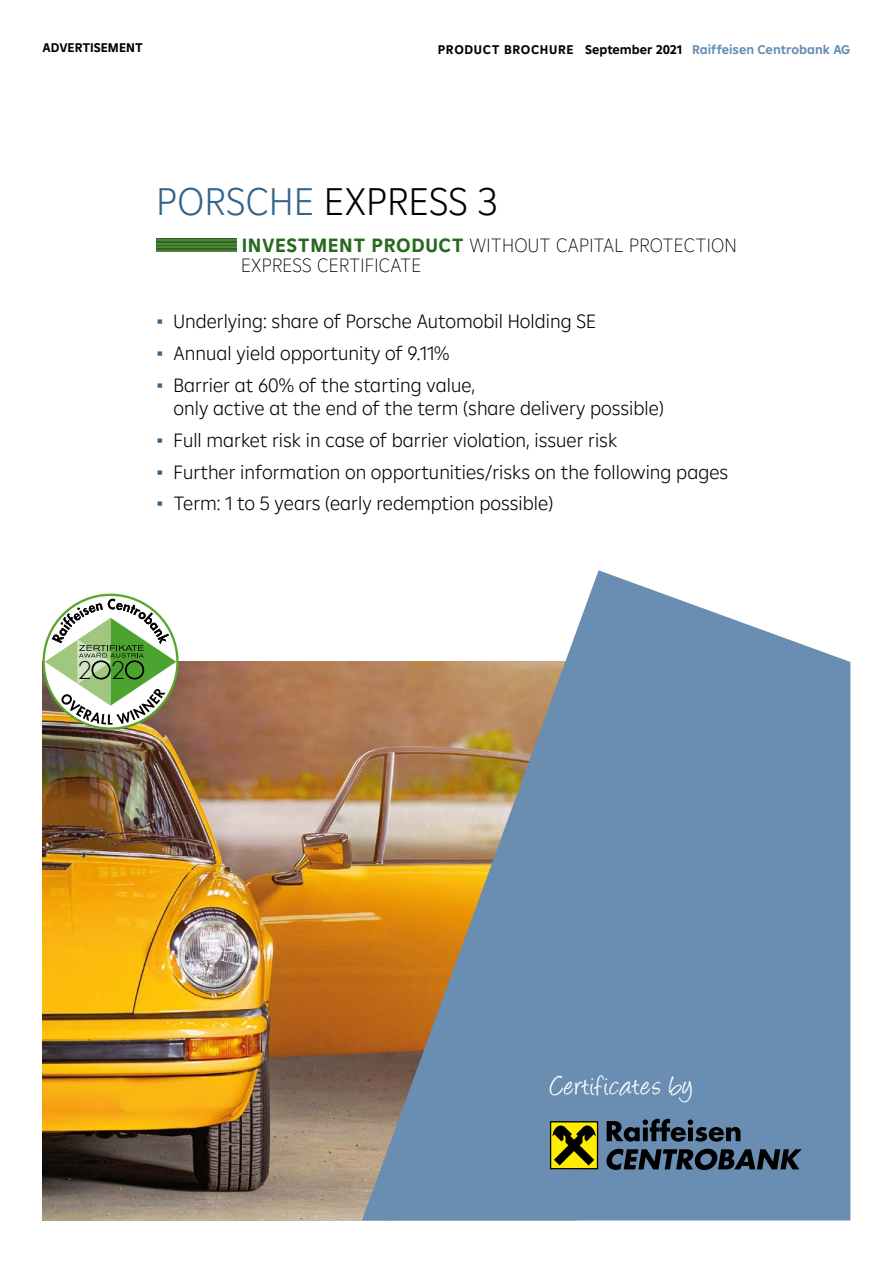
<style>
.page{position:relative;width:893px;height:1263px;background:#fff}
.page>*{position:absolute;margin:0;border:0;box-sizing:border-box;transform-origin:0 0}
.Headline__erste_Zeil{font:300 39px "Amalia";letter-spacing:.01em;color:#000}
.t1{font:31.5px "Angelina";letter-spacing:.03em;color:#fff}
.t2{font:300 23.7px "Futura LT Pro";color:#000}
.t3{font:300 19.5px/23.2px "Amalia";color:#000}
.t4{font:100 19.5px "Amalia";letter-spacing:.01em;color:#000}
.Kopfzeile{font:700 12.75px "Amalia";color:#000}
.s1{color:#698eb2}
.s2{color:#33648b}
.s3{font-weight:700;color:#27691e}
.s4{font-family:"Trebuchet MS";font-weight:400;color:#33648b}
</style>
<div class="page">
<img style="left:43px;top:662px;width:319px;height:558px">
<svg style="left:362px;top:570px;width:488px;height:650px;background:#8899a6"></svg>
<div style="left:157px;top:239px;width:80px;height:13px;background:#27691e"></div>
<hr style="left:157px;top:243px;width:80px;height:2px;background:#53823d">
<hr style="left:157px;top:239px;width:80px;height:2px;background:#53823d">
<hr style="left:157px;top:246px;width:80px;height:2px;background:#53823d">
<hr style="left:157px;top:250px;width:80px;height:2px;background:#53823d">
<svg style="left:45px;top:599px;width:131px;height:126px"></svg>
<svg style="left:550px;top:1121px;width:48px;height:48px"></svg>
<div style="left:551px;top:1122px;width:46px;height:46px;background:#ffed00"></div>
<svg style="left:552px;top:1125px;width:44px;height:40px"></svg>
<svg style="left:607px;top:1119px;width:133px;height:23px;background:#384c60"></svg>
<svg style="left:606px;top:1148px;width:196px;height:22px;background:#304252"></svg>
<p class="Kopfzeile" style="left:43px;top:39px;width:102px">ADVERTISEMENT</p>
<p class="Kopfzeile" style="left:438px;top:41px;width:414px">PRODUCT BROCHURE September 2021 <span class="s1">Raiffeisen Centrobank AG</span></p>
<p class="Headline__erste_Zeil" style="left:156px;top:176px;width:343px"><span class="s2">PORSCHE</span> EXPRESS 3</p>
<p class="t4" style="left:242px;top:233px;width:497px"><span class="s3">INVESTMENT PRODUCT</span> WITHOUT CAPITAL PROTECTION</p>
<p class="t4" style="left:241px;top:253px;width:182px">EXPRESS CERTIFICATE</p>
<p class="t3" style="left:157px;top:309px;width:441px"><span class="s4">▪</span> Underlying: share of Porsche Automobil Holding SE</p>
<p class="t3" style="left:157px;top:341px;width:294px"><span class="s4">▪</span> Annual yield opportunity of 9.11%</p>
<p class="t3" style="left:174px;top:373px;width:492px;text-indent:-17px"><span class="s4">▪</span> Barrier at 60% of the starting value,<br>only active at the end of the term (share delivery possible)</p>
<p class="t3" style="left:157px;top:428px;width:462px"><span class="s4">▪</span> Full market risk in case of barrier violation, issuer risk</p>
<p class="t3" style="left:157px;top:459px;width:573px"><span class="s4">▪</span> Further information on opportunities/risks on the following pages</p>
<p class="t3" style="left:157px;top:491px;width:398px"><span class="s4">▪</span> Term: 1 to 5 years (early redemption possible)</p>
<p class="t2" style="left:77px;top:655px;width:50px">2 2</p>
<p class="t1" style="left:551px;top:1072px;width:144px">Certificates by</p>
</div>
